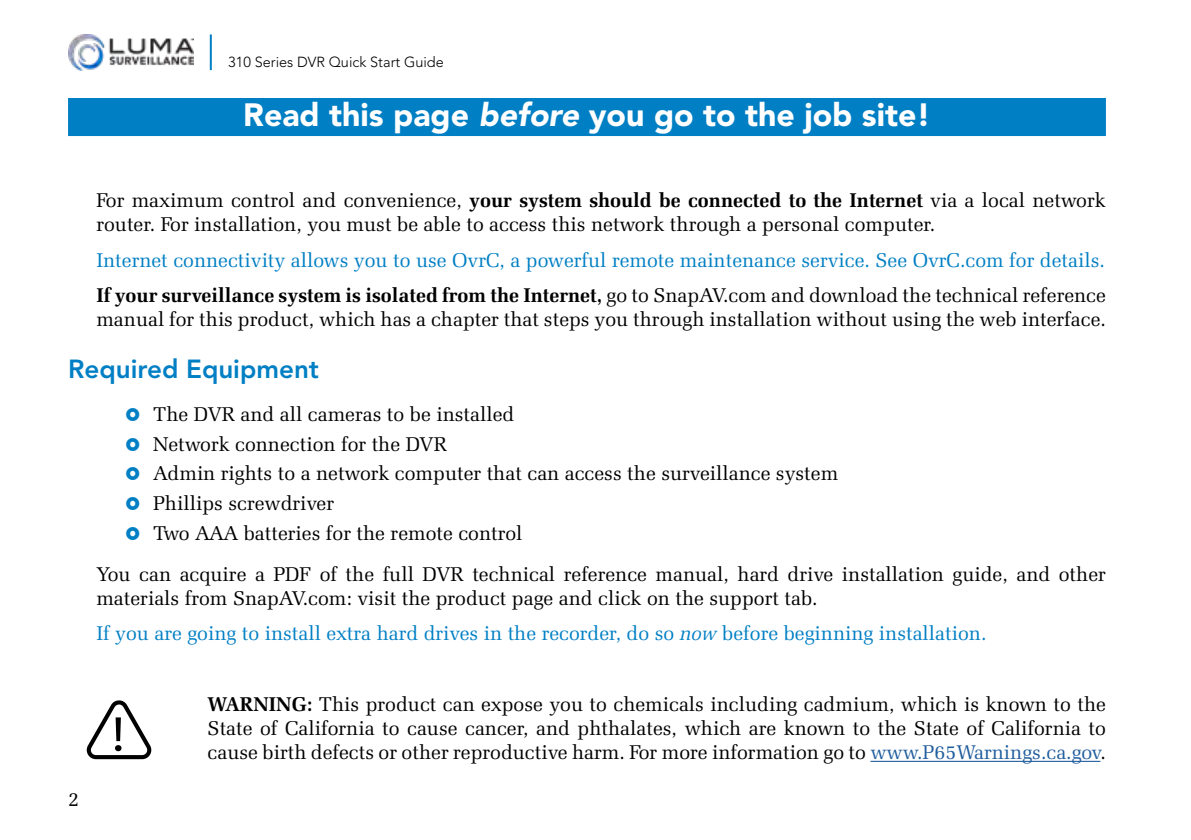
<style>
.page{position:relative;width:1191px;height:840px;background:#fff}
.page>*{position:absolute;margin:0;border:0;box-sizing:border-box;transform-origin:0 0}
.t1{font:49.2px "Myriad Pro";color:#000;scale:1.12 1}
.t2{font:900 32px "Avenir LT Std";color:#fff}
.t3{font:800 26px "Avenir LT Std";color:#007fc4}
.t4{font:20px/24px "Zapf Elliptical 711 BT";color:#000}
.t5{font:20px/35.4px "Zapf Elliptical 711 BT";color:#007fc4}
.t6{font:300 14.4px "Avenir LT Std";color:#000}
.s1{font-style:italic}
.s2{font-weight:700}
.s3{font-weight:700;color:#000}
.s4{color:#000}
.s5{color:#215e9e}
</style>
<div class="page">
<img style="left:68px;top:34px;width:125px;height:36px">
<hr style="left:210px;top:34px;width:2px;height:36px;background:#007fc4">
<div style="left:68px;top:98px;width:1038px;height:38px;background:#007fc4"></div>
<hr style="left:870px;top:760px;width:230px;height:1px;background:#215e9e">
<svg style="left:86px;top:700px;width:66px;height:60px"></svg>
<p class="t6" style="left:228px;top:53px;width:217px">310 Series DVR Quick Start Guide</p>
<h2 class="t2" style="left:243px;top:96px;width:689px">Read this page <span class="s1">before</span> you go to the job site!</h2>
<p class="t4" style="left:96px;top:188px;width:1011px">For maximum control and convenience, <span class="s2">your system should be connected to the Internet</span> via a local network router. For installation, you must be able to access this network through a personal computer.</p>
<p class="t5" style="left:96px;top:242px;width:1011px">Internet connectivity allows you to use OvrC, a powerful remote maintenance service. See OvrC.com for details.<br><span class="s3">If your surveillance system is isolated from the Internet,</span> <span class="s4">go to SnapAV.com and download the technical reference</span></p>
<p class="t4" style="left:96px;top:307px;width:1011px">manual for this product, which has a chapter that steps you through installation without using the web interface.</p>
<h3 class="t3" style="left:68px;top:353px;width:252px">Required Equipment</h3>
<p class="t4" style="left:153px;top:399px;width:686px;line-height:29.6px">The DVR and all cameras to be installed<br>Network connection for the DVR<br>Admin rights to a network computer that can access the surveillance system Phillips screwdriver<br>Two AAA batteries for the remote control</p>
<p class="t4" style="left:96px;top:561px;width:1011px">You can acquire a PDF of the full DVR technical reference manual, hard drive installation guide, and other materials from SnapAV.com: visit the product page and click on the support tab.</p>
<p class="t5" style="left:96px;top:615px;width:891px">If you are going to install extra hard drives in the recorder, do so <span class="s1">now</span> before beginning installation.</p>
<p class="t4" style="left:68px;top:786px;width:12px">2</p>
<h1 class="t1" style="left:112px;top:703px;width:13px">!</h1>
<p class="t4" style="left:207px;top:691px;width:900px;text-align:justify"><span class="s2">WARNING:</span> This product can expose you to chemicals including cadmium, which is known to the State of California to cause cancer, and phthalates, which are known to the State of California to cause birth defects or other reproductive harm. For more information go to <span class="s5">www.P65Warnings.ca.gov</span>.</p>
</div>
